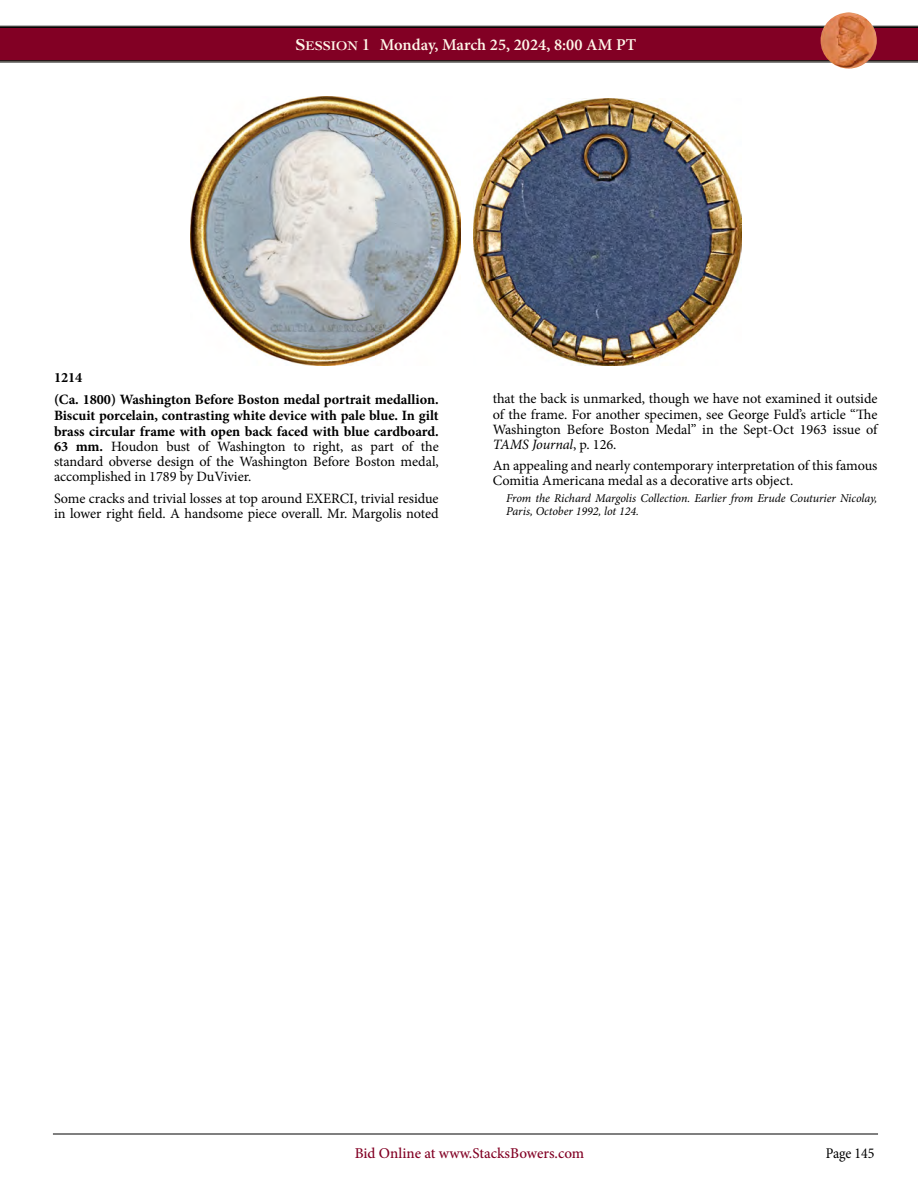
<style>
.page{position:relative;width:918px;height:1188px;background:#fff}
.page>*{position:absolute;margin:0;border:0;box-sizing:border-box;transform-origin:0 0}
.t1{font:600 16.5px "Minion Pro";color:#fff7ea}
.t2{font:500 15px "Minion Pro";color:#820024}
.t3{font:condensed 15px "Minion Pro";letter-spacing:-.005em;color:#000}
._2_column_Regular{font:14.25px/15px "Minion Pro";letter-spacing:-.005em;color:#000}
._2_column_Regular-2{font:700 14.25px/15.5px "Minion Pro";letter-spacing:-.005em;color:#000;text-align:justify}
.Lot_Number_Regular{font:700 14.25px "Minion Pro";color:#000}
.Pedigree_2_Column_Regular{font:italic 12px/13.5px "Minion Pro";letter-spacing:-.005em;color:#000}
.s1{font-family:"Cochin Bold SC800";font-weight:400}
.s2{font-family:"Cochin Bold SC800";font-weight:400;font-size:13.2px}
.s3{font-weight:400}
.s4{font-style:italic}
</style>
<div class="page">
<svg style="left:0;top:26px;width:918px;height:36px;background:#790524"></svg>
<hr style="left:53px;top:1134px;width:825px;height:1px;background:#000">
<img style="left:821px;top:12px;width:56px;height:57px;border-radius:28px">
<img style="left:190px;top:96px;width:270px;height:270px">
<img style="left:474px;top:99px;width:267px;height:267px">
<p class="t1" style="left:295px;top:33px;width:342px"><span class="s1">S</span><span class="s2">ESSION</span> <span class="s1">1</span> Monday, March 25, 2024, 8:00 AM PT</p>
<p class="Lot_Number_Regular" style="left:54px;top:367px;width:30px">1214</p>
<p class="_2_column_Regular-2" style="left:54px;top:392px;width:386px">(Ca. 1800) Washington Before Boston medal portrait medallion.<br>Biscuit porcelain, contrasting white device with pale blue. In gilt brass circular frame with open back faced with blue cardboard.<br>63 mm. <span class="s3">Houdon bust of Washington to right, as part of the standard obverse design of the Washington Before Boston medal, accomplished in 1789 by DuVivier.</span></p>
<p class="_2_column_Regular" style="left:54px;top:491px;width:386px">Some cracks and trivial losses at top around EXERCI, trivial residue in lower right field. A handsome piece overall. Mr. Margolis noted</p>
<p class="_2_column_Regular" style="left:493px;top:392px;width:386px;text-align:justify">that the back is unmarked, though we have not examined it outside of the frame. For another specimen, see George Fuld’s article “The Washington Before Boston Medal” in the Sept-Oct 1963 issue of <span class="s4">TAMS Journal</span>, p. 126.</p>
<p class="_2_column_Regular" style="left:493px;top:458px;width:386px">An appealing and nearly contemporary interpretation of this famous<br>Comitia Americana medal as a decorative arts object.</p>
<p class="Pedigree_2_Column_Regular" style="left:506px;top:492px;width:373px">From the Richard Margolis Collection. Earlier from Erude Couturier Nicolay,<br>Paris, October 1992, lot 124.</p>
<p class="t2" style="left:355px;top:1143px;width:231px">Bid Online at www.StacksBowers.com</p>
<p class="t3" style="left:826px;top:1144px;width:50px">Page 145</p>
</div>
